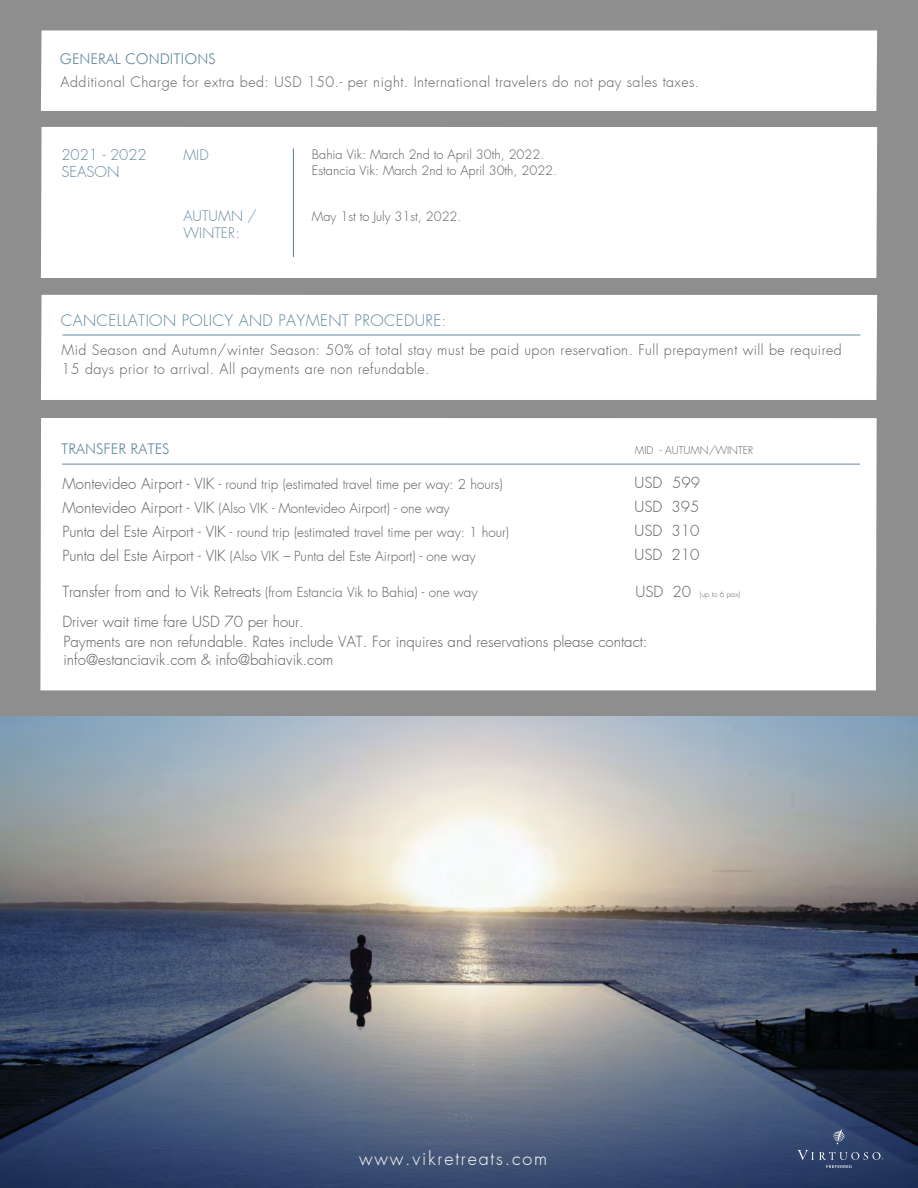
<style>
.page{position:relative;width:918px;height:1188px;background:#fff}
.page>*{position:absolute;margin:0;border:0;box-sizing:border-box;transform-origin:0 0}
.t1{font:300 18px "Futura";letter-spacing:.1em;color:#fff}
.t2{font:300 15.6px "Futura";letter-spacing:.025em;color:#5d889d}
.t3{font:300 15px/24px "Futura";color:#5e5c5d}
.t4{font:300 14.85px "Futura BT";color:#638b9f}
.t5{font:300 14.85px/17.7px "Futura";color:#638b9f}
.t6{font:300 14.25px/19.5px "Futura";letter-spacing:.035em;color:#5e5c5d}
.t7{font:300 14.25px/17.1px "Futura";letter-spacing:.01em;color:#638b9f}
.t8{font:300 13.5px/24px "Futura";color:#5e5c5d}
.t9{font:300 12.75px/15.3px "Futura";color:#5e5c5d}
.t10{font:300 10.5px "Futura";color:#656365}
.t11{font:300 7.5px "Futura";color:#5e5c5d}
.s1{font-size:14.85px;color:#638b9f}
.s2{font-size:15px}
</style>
<div class="page">
<div style="left:0;top:0;width:918px;height:819px;background:#8f8e8e"></div>
<img style="left:0;top:716px;width:918px;height:472px">
<div style="left:41px;top:30px;width:836px;height:81px;background:#fff"></div>
<div style="left:41px;top:295px;width:836px;height:105px;background:#fff"></div>
<hr style="left:62px;top:335px;width:798px;height:1px;background:#638b9f">
<div style="left:41px;top:127px;width:836px;height:151px;background:#fff"></div>
<hr style="left:293px;top:148px;width:1px;height:109px;background:#638b9f">
<div style="left:40px;top:418px;width:837px;height:272px;background:#fff"></div>
<hr style="left:62px;top:464px;width:798px;height:1px;background:#638b9f">
<svg style="left:797px;top:1129px;width:86px;height:39px;background:#394b72"></svg>
<p class="t4" style="left:60px;top:50px;width:157px">GENERAL CONDITIONS</p>
<p class="t6" style="left:61px;top:72px;width:640px">Additional Charge for extra bed: USD 150.- per night. International travelers do not pay sales taxes.</p>
<p class="t5" style="left:62px;top:146px;width:87px">2021 - 2022<br>SEASON</p>
<p class="t7" style="left:183px;top:146px;width:27px">MID</p>
<p class="t7" style="left:183px;top:207px;width:75px">AUTUMN /<br>WINTER:</p>
<p class="t9" style="left:312px;top:147px;width:247px">Bahia Vik: March 2nd to April 30th, 2022.<br>Estancia Vik: March 2nd to April 30th, 2022.</p>
<p class="t9" style="left:312px;top:209px;width:151px">May 1st to July 31st, 2022.</p>
<p class="t2" style="left:61px;top:311px;width:387px">CANCELLATION POLICY AND PAYMENT PROCEDURE<span class="s1">:</span></p>
<p class="t6" style="left:62px;top:340px;width:782px">Mid Season and Autumn/winter Season: 50% of total stay must be paid upon reservation. Full prepayment will be required<br>15 days prior to arrival. All payments are non refundable.</p>
<p class="t4" style="left:61px;top:440px;width:110px">TRANSFER RATES</p>
<p class="t10" style="left:635px;top:443px;width:120px">MID - AUTUMN/WINTER</p>
<p class="t3" style="left:634px;top:471px;width:67px;text-align:justify">USD 599<br>USD 395<br>USD 310<br>USD 210</p>
<p class="t8" style="left:62px;top:472px;width:448px"><span class="s2">Montevideo Airport - VIK</span> - round trip (estimated travel time per way: 2 hours)<br><span class="s2">Montevideo Airport - VIK</span> (Also VIK - Montevideo Airport) - one way<br><span class="s2">Punta del Este Airport - VIK</span> - round trip (estimated travel time per way: 1 hour)<br><span class="s2">Punta del Este Airport - VIK</span> (Also VIK – Punta del Este Airport) - one way</p>
<p class="t8" style="left:62px;top:580px;width:417px"><span class="s2">Transfer from and to Vik Retreats</span> (from Estancia Vik to Bahia) - one way</p>
<p class="t3" style="left:635px;top:580px;width:57px">USD 20</p>
<p class="t3" style="left:62px;top:610px;width:243px">Driver wait time fare USD 70 per hour.</p>
<p class="t11" style="left:700px;top:590px;width:42px">(up to 6 pax)</p>
<p class="t3" style="left:63px;top:633px;width:586px;line-height:18px">Payments are non refundable. Rates include VAT. For inquires and reservations please contact: info@estanciavik.com &amp; info@bahiavik.com</p>
<h1 class="t1" style="left:359px;top:1147px;width:190px">www.vikretreats.com</h1>
</div>
